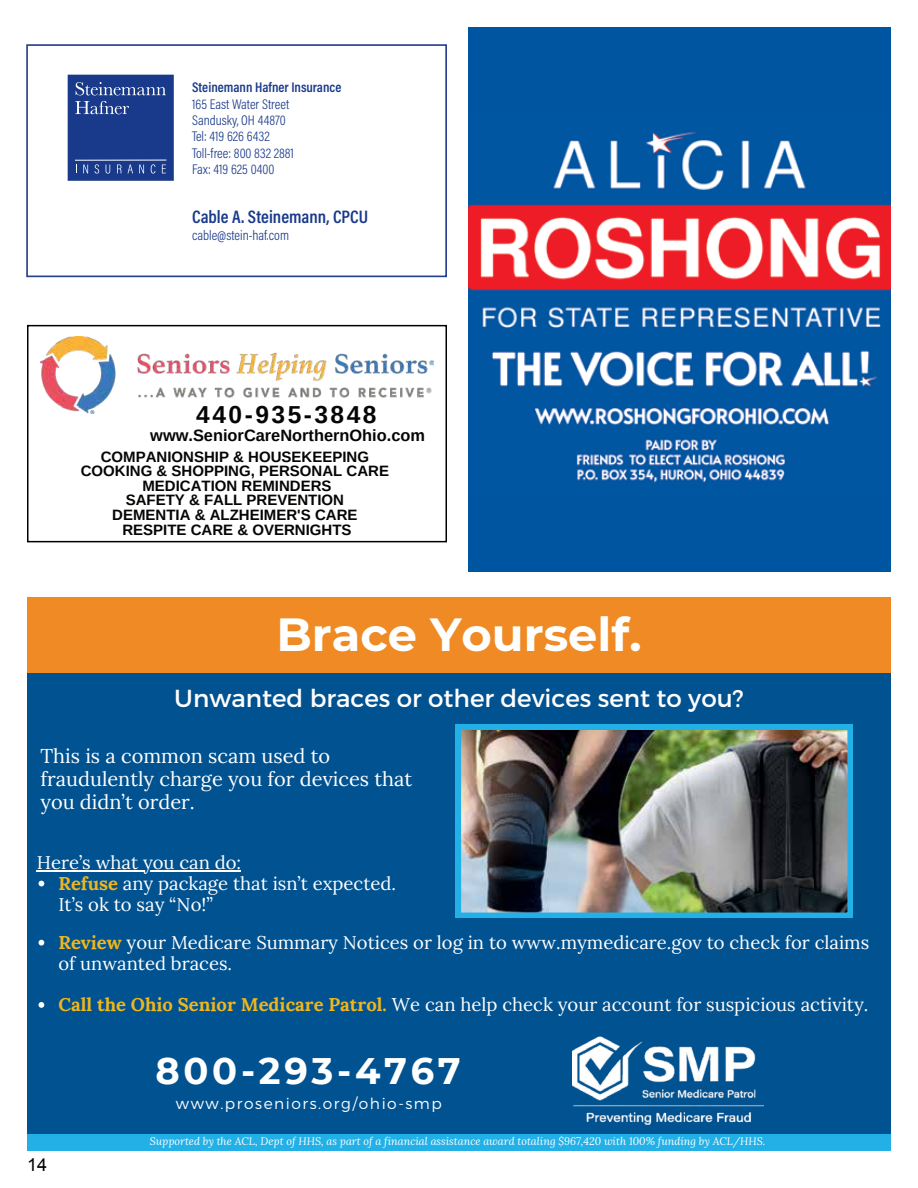
<style>
.page{position:relative;width:918px;height:1188px;background:#fff}
.page>*{position:absolute;margin:0;border:0;box-sizing:border-box;transform-origin:0 0}
.t1{font:700 46.35px "Montserrat";color:#fff}
.t2{font:700 36.9px "Montserrat";letter-spacing:.1em;color:#fff}
.t3{font:24.6px "Montserrat";color:#fff}
.t4{font:700 24.6px "Arimo";letter-spacing:.1em;color:#070504}
.t5{font:19.95px/23.1px "Lora";color:#fff}
.t6{font:18.45px/20.7px "Lora";color:#fff}
.t7{font:600 18.3px "Acumin Pro Cond";color:#19398a}
.t8{font:18px "Arial";color:#000}
.t9{font:700 16.35px "Arimo";color:#070504}
.t10{font:300 15.3px "Montserrat";letter-spacing:.1em;color:#fff}
.t11{font:700 15px/14.5px "Arimo";color:#070504;text-align:center}
.t12{font:300 14.1px/16.4px "Acumin Pro Cond";color:#19398a}
.t13{font:600 14.1px "Acumin Pro Cond";color:#19398a}
.t14{font:italic 10.8px "Lora";color:#fff}
.s1{font-weight:700;color:#f1b61c}
</style>
<div class="page">
<img style="left:40px;top:337px;width:394px;height:76px">
<div style="left:27px;top:325px;width:420px;height:217px;border:2px solid #000"></div>
<div style="left:69px;top:75px;width:104px;height:105px;background:#19398a"></div>
<svg style="left:75px;top:82px;width:91px;height:32px"></svg>
<svg style="left:83px;top:165px;width:5px;height:8px"></svg>
<svg style="left:95px;top:164px;width:4px;height:10px"></svg>
<svg style="left:106px;top:165px;width:4px;height:9px"></svg>
<svg style="left:117px;top:165px;width:4px;height:8px"></svg>
<svg style="left:128px;top:165px;width:5px;height:8px"></svg>
<svg style="left:139px;top:165px;width:5px;height:8px"></svg>
<svg style="left:151px;top:164px;width:4px;height:10px"></svg>
<svg style="left:162px;top:165px;width:4px;height:8px"></svg>
<hr style="left:75px;top:160px;width:91px;height:1px;background:#fff">
<div style="left:68px;top:75px;width:106px;height:106px;border:2px solid #19398a"></div>
<div style="left:26px;top:44px;width:421px;height:233px;border:2px solid #25408f"></div>
<div style="left:27px;top:597px;width:864px;height:553px;background:#005291"></div>
<div style="left:27px;top:597px;width:864px;height:75px;background:#ef8a24"></div>
<div style="left:27px;top:1134px;width:864px;height:16px;background:#23b0e6"></div>
<img style="left:455px;top:724px;width:398px;height:194px">
<img style="left:573px;top:1036px;width:190px;height:89px">
<svg style="left:39px;top:940px;width:5px;height:6px"></svg>
<svg style="left:39px;top:1002px;width:5px;height:6px"></svg>
<hr style="left:37px;top:870px;width:204px;height:1px;background:#fff">
<svg style="left:39px;top:881px;width:5px;height:5px"></svg>
<div style="left:469px;top:27px;width:422px;height:544px;background:#0055a0"></div>
<img style="left:469px;top:131px;width:422px;height:352px">
<p class="t13" style="left:192px;top:78px;width:151px">Steinemann Hafner Insurance</p>
<p class="t12" style="left:192px;top:96px;width:104px">165 East Water Street<br>Sandusky, OH 44870<br>Tel: 419 626 6432<br>Toll-free: 800 832 2881<br>Fax: 419 625 0400</p>
<p class="t7" style="left:192px;top:205px;width:178px">Cable A. Steinemann, CPCU</p>
<p class="t12" style="left:192px;top:226px;width:99px">cable@stein-haf.com</p>
<h3 class="t4" style="left:196px;top:398px;width:182px">440-935-3848</h3>
<p class="t9" style="left:150px;top:424px;width:276px">www.SeniorCareNorthernOhio.com</p>
<p class="t11" style="left:81px;top:449px;width:310px">COMPANIONSHIP &amp; HOUSEKEEPING<br>COOKING &amp; SHOPPING, PERSONAL CARE<br>MEDICATION REMINDERS<br>SAFETY &amp; FALL PREVENTION<br>DEMENTIA &amp; ALZHEIMER'S CARE<br>RESPITE CARE &amp; OVERNIGHTS</p>
<h1 class="t1" style="left:276px;top:601px;width:367px">Brace Yourself.</h1>
<h3 class="t3" style="left:174px;top:683px;width:571px">Unwanted braces or other devices sent to you?</h3>
<p class="t5" style="left:40px;top:743px;width:373px">This is a common scam used to fraudulently charge you for devices that you didn’t order.</p>
<p class="t6" style="left:58px;top:851px;width:339px;text-indent:-22px">Here’s what you can do:<br><span class="s1">Refuse</span> any package that isn’t expected.<br>It’s ok to say “No!”</p>
<p class="t6" style="left:58px;top:931px;width:813px"><span class="s1">Review</span> your Medicare Summary Notices or log in to www.mymedicare.gov to check for claims of unwanted braces.</p>
<p class="t6" style="left:58px;top:993px;width:811px"><span class="s1">Call the Ohio Senior Medicare Patrol.</span> We can help check your account for suspicious activity.</p>
<h2 class="t2" style="left:156px;top:1044px;width:307px">800-293-4767</h2>
<p class="t10" style="left:176px;top:1094px;width:268px">www.proseniors.org/ohio-smp</p>
<p class="t8" style="left:27px;top:1153px;width:22px">14</p>
<p class="t14" style="left:150px;top:1134px;width:617px">Supported by the ACL, Dept of HHS, as part of a financial assistance award totaling $967,420 with 100% funding by ACL/HHS.</p>
</div>
